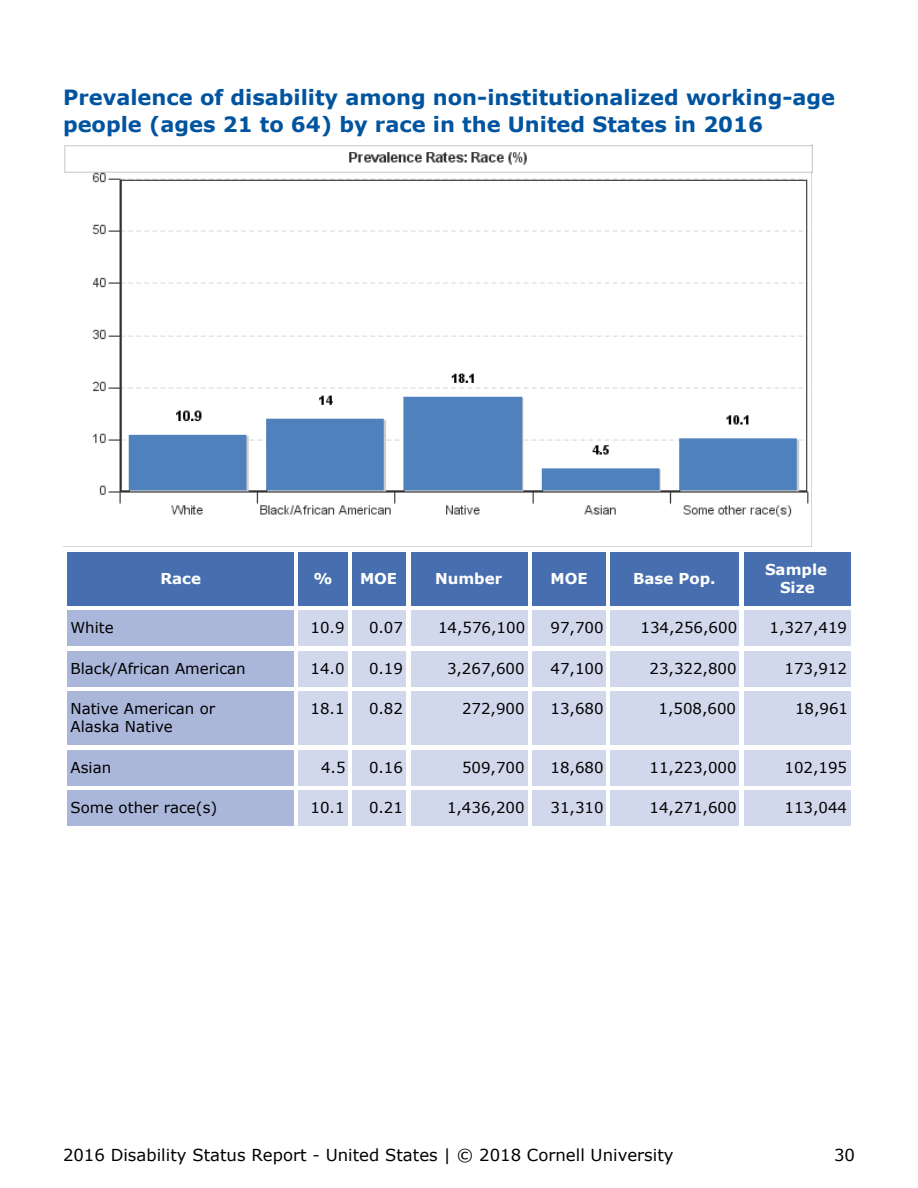
<style>
.page{position:relative;width:918px;height:1188px;background:#fff}
.page>*{position:absolute;margin:0;border:0;box-sizing:border-box;transform-origin:0 0}
.t1{font:700 21px/27px "Verdana";color:#00549f}
.t2{font:16.5px "Verdana";color:#000}
.t3{font:15px/18px "Verdana";color:#000}
.t4{font:700 15px/18px "Verdana";color:#fff;text-align:center}
</style>
<div class="page">
<img style="left:63px;top:144px;width:750px;height:403px">
<div style="left:68px;top:552px;width:226px;height:54px;background:#476fb0"></div>
<div style="left:298px;top:552px;width:50px;height:54px;background:#476fb0"></div>
<div style="left:352px;top:552px;width:54px;height:54px;background:#476fb0"></div>
<div style="left:411px;top:552px;width:117px;height:54px;background:#476fb0"></div>
<div style="left:532px;top:552px;width:74px;height:54px;background:#476fb0"></div>
<div style="left:610px;top:552px;width:130px;height:54px;background:#476fb0"></div>
<div style="left:744px;top:552px;width:106px;height:54px;background:#476fb0"></div>
<div style="left:68px;top:610px;width:226px;height:36px;background:#aab7db"></div>
<div style="left:298px;top:610px;width:50px;height:36px;background:#d2d8ec"></div>
<div style="left:352px;top:610px;width:54px;height:36px;background:#d2d8ec"></div>
<div style="left:411px;top:610px;width:117px;height:36px;background:#d2d8ec"></div>
<div style="left:532px;top:610px;width:74px;height:36px;background:#d2d8ec"></div>
<div style="left:610px;top:610px;width:130px;height:36px;background:#d2d8ec"></div>
<div style="left:744px;top:610px;width:106px;height:36px;background:#d2d8ec"></div>
<div style="left:68px;top:651px;width:226px;height:36px;background:#aab7db"></div>
<div style="left:298px;top:651px;width:50px;height:36px;background:#d2d8ec"></div>
<div style="left:352px;top:651px;width:54px;height:36px;background:#d2d8ec"></div>
<div style="left:411px;top:651px;width:117px;height:36px;background:#d2d8ec"></div>
<div style="left:532px;top:651px;width:74px;height:36px;background:#d2d8ec"></div>
<div style="left:610px;top:651px;width:130px;height:36px;background:#d2d8ec"></div>
<div style="left:744px;top:651px;width:106px;height:36px;background:#d2d8ec"></div>
<div style="left:68px;top:692px;width:226px;height:54px;background:#aab7db"></div>
<div style="left:298px;top:692px;width:50px;height:54px;background:#d2d8ec"></div>
<div style="left:352px;top:692px;width:54px;height:54px;background:#d2d8ec"></div>
<div style="left:411px;top:692px;width:117px;height:54px;background:#d2d8ec"></div>
<div style="left:532px;top:692px;width:74px;height:54px;background:#d2d8ec"></div>
<div style="left:610px;top:692px;width:130px;height:54px;background:#d2d8ec"></div>
<div style="left:744px;top:692px;width:106px;height:54px;background:#d2d8ec"></div>
<div style="left:68px;top:750px;width:226px;height:36px;background:#aab7db"></div>
<div style="left:298px;top:750px;width:50px;height:36px;background:#d2d8ec"></div>
<div style="left:352px;top:750px;width:54px;height:36px;background:#d2d8ec"></div>
<div style="left:411px;top:750px;width:117px;height:36px;background:#d2d8ec"></div>
<div style="left:532px;top:750px;width:74px;height:36px;background:#d2d8ec"></div>
<div style="left:610px;top:750px;width:130px;height:36px;background:#d2d8ec"></div>
<div style="left:744px;top:750px;width:106px;height:36px;background:#d2d8ec"></div>
<div style="left:68px;top:790px;width:226px;height:36px;background:#aab7db"></div>
<div style="left:298px;top:790px;width:50px;height:36px;background:#d2d8ec"></div>
<div style="left:352px;top:790px;width:54px;height:36px;background:#d2d8ec"></div>
<div style="left:411px;top:790px;width:117px;height:36px;background:#d2d8ec"></div>
<div style="left:532px;top:790px;width:74px;height:36px;background:#d2d8ec"></div>
<div style="left:610px;top:790px;width:130px;height:36px;background:#d2d8ec"></div>
<div style="left:744px;top:790px;width:106px;height:36px;background:#d2d8ec"></div>
<h1 class="t1" style="left:63px;top:86px;width:774px">Prevalence of disability among non-institutionalized working-age people (ages 21 to 64) by race in the United States in 2016</h1>
<p class="t4" style="left:160px;top:570px;width:42px">Race</p>
<p class="t4" style="left:314px;top:570px;width:21px">%</p>
<p class="t4" style="left:360px;top:570px;width:39px">MOE</p>
<p class="t4" style="left:435px;top:570px;width:69px">Number</p>
<p class="t4" style="left:550px;top:570px;width:39px">MOE</p>
<p class="t4" style="left:633px;top:570px;width:84px">Base Pop.</p>
<p class="t4" style="left:765px;top:561px;width:64px">Sample<br>Size</p>
<p class="t3" style="left:70px;top:620px;width:45px">White</p>
<p class="t3" style="left:310px;top:620px;width:36px">10.9</p>
<p class="t3" style="left:369px;top:620px;width:36px">0.07</p>
<p class="t3" style="left:438px;top:620px;width:89px">14,576,100</p>
<p class="t3" style="left:550px;top:620px;width:55px">97,700</p>
<p class="t3" style="left:640px;top:620px;width:98px">134,256,600</p>
<p class="t3" style="left:770px;top:620px;width:79px">1,327,419</p>
<p class="t3" style="left:70px;top:660px;width:177px">Black/African American</p>
<p class="t3" style="left:310px;top:660px;width:36px">14.0</p>
<p class="t3" style="left:369px;top:660px;width:36px">0.19</p>
<p class="t3" style="left:447px;top:660px;width:79px">3,267,600</p>
<p class="t3" style="left:550px;top:660px;width:55px">47,100</p>
<p class="t3" style="left:650px;top:660px;width:89px">23,322,800</p>
<p class="t3" style="left:784px;top:660px;width:64px">173,912</p>
<p class="t3" style="left:70px;top:701px;width:146px">Native American or<br>Alaska Native</p>
<p class="t3" style="left:310px;top:701px;width:36px">18.1</p>
<p class="t3" style="left:369px;top:701px;width:36px">0.82</p>
<p class="t3" style="left:462px;top:701px;width:64px">272,900</p>
<p class="t3" style="left:550px;top:701px;width:55px">13,680</p>
<p class="t3" style="left:658px;top:701px;width:79px">1,508,600</p>
<p class="t3" style="left:795px;top:701px;width:55px">18,961</p>
<p class="t3" style="left:70px;top:759px;width:42px">Asian</p>
<p class="t3" style="left:321px;top:759px;width:26px">4.5</p>
<p class="t3" style="left:369px;top:759px;width:36px">0.16</p>
<p class="t3" style="left:462px;top:759px;width:64px">509,700</p>
<p class="t3" style="left:550px;top:759px;width:55px">18,680</p>
<p class="t3" style="left:650px;top:759px;width:89px">11,223,000</p>
<p class="t3" style="left:784px;top:759px;width:64px">102,195</p>
<p class="t3" style="left:70px;top:800px;width:148px">Some other race(s)</p>
<p class="t3" style="left:310px;top:800px;width:36px">10.1</p>
<p class="t3" style="left:369px;top:800px;width:36px">0.21</p>
<p class="t3" style="left:447px;top:800px;width:79px">1,436,200</p>
<p class="t3" style="left:550px;top:800px;width:55px">31,310</p>
<p class="t3" style="left:650px;top:800px;width:89px">14,271,600</p>
<p class="t3" style="left:784px;top:800px;width:64px">113,044</p>
<p class="t2" style="left:63px;top:1148px;width:612px">2016 Disability Status Report - United States | © 2018 Cornell University</p>
<p class="t2" style="left:834px;top:1148px;width:22px">30</p>
</div>
